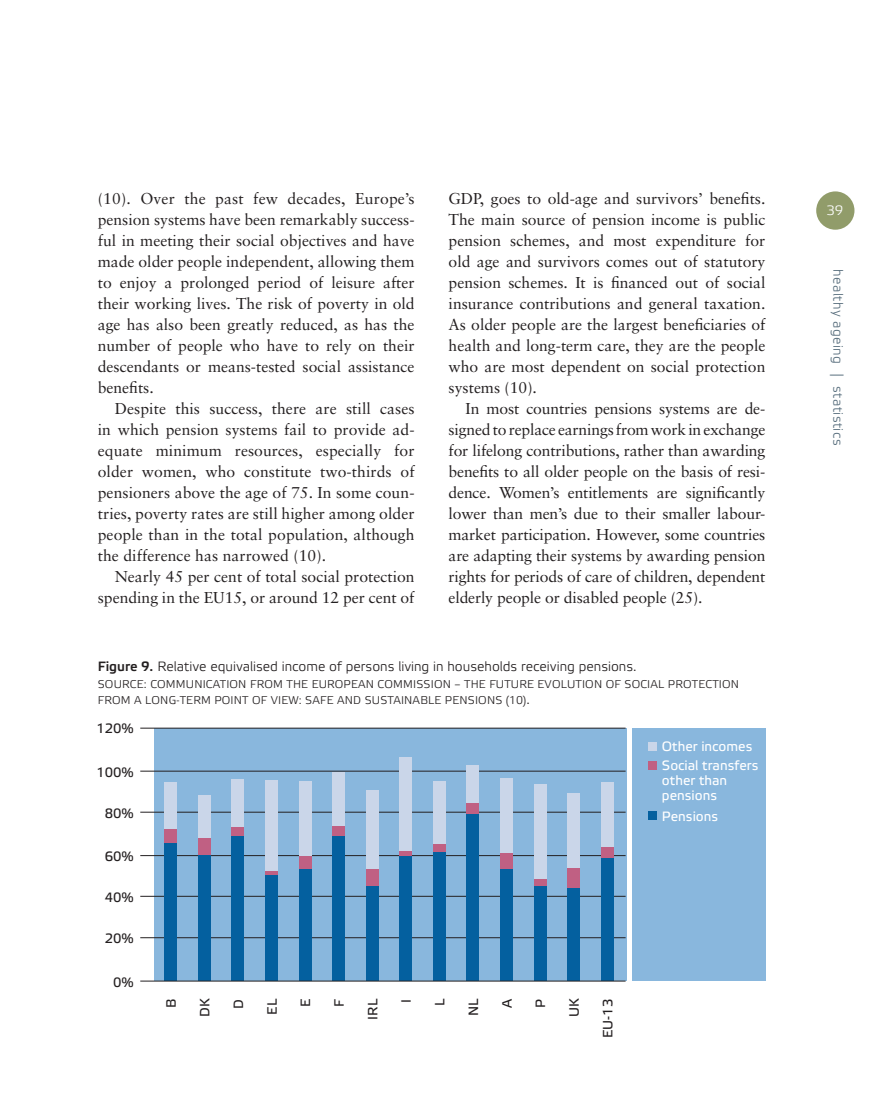
<style>
.page{position:relative;width:893px;height:1106px;background:#fff}
.page>*{position:absolute;margin:0;border:0;box-sizing:border-box;transform-origin:0 0}
.t1{font:15.75px/21px "Sabon LT";color:#231f20;text-align:justify}
.t2{font:13.5px "Etelka Light Pro";color:#231f20}
.t3{font:13.5px/18.9px "Etelka Text Pro";color:#fff}
.t4{font:13.5px "Etelka Text Pro";color:#231f20}
.t5{font:13.5px "Etelka Light Pro";letter-spacing:.03em;color:#586e7d}
.t6{font:13.5px "Etelka Light Pro";color:#fff}
.t7{font:11.25px "Etelka Light Pro";letter-spacing:.015em;color:#231f20}
.s1{font-family:"Etelka Medium Pro"}
.s2{font-size:13.5px}
</style>
<div class="page">
<div style="left:816px;top:191px;width:38px;height:39px;background:#919c6a;border-radius:50%"></div>
<div style="left:632px;top:728px;width:134px;height:252px;background:#89b7dd"></div>
<div style="left:154px;top:728px;width:473px;height:252px;background:#89b7dd"></div>
<hr style="left:140px;top:770px;width:486px;height:1px;background:#231f20">
<hr style="left:140px;top:727px;width:486px;height:1px;background:#231f20">
<hr style="left:140px;top:855px;width:486px;height:1px;background:#231f20">
<hr style="left:140px;top:896px;width:486px;height:1px;background:#231f20">
<hr style="left:140px;top:937px;width:486px;height:1px;background:#231f20">
<div style="left:649px;top:742px;width:8px;height:8px;background:#cad6e9"></div>
<div style="left:649px;top:761px;width:8px;height:8px;background:#c06083"></div>
<div style="left:649px;top:811px;width:8px;height:9px;background:#04609f"></div>
<hr style="left:140px;top:811px;width:486px;height:1px;background:#231f20">
<div style="left:164px;top:842px;width:13px;height:138px;background:#04609f"></div>
<div style="left:164px;top:828px;width:13px;height:14px;background:#c06083"></div>
<div style="left:164px;top:782px;width:13px;height:46px;background:#cad6e9"></div>
<div style="left:198px;top:837px;width:13px;height:18px;background:#c06083"></div>
<div style="left:198px;top:795px;width:13px;height:42px;background:#cad6e9"></div>
<div style="left:232px;top:826px;width:12px;height:10px;background:#c06083"></div>
<div style="left:232px;top:779px;width:12px;height:47px;background:#cad6e9"></div>
<div style="left:299px;top:856px;width:12px;height:13px;background:#c06083"></div>
<div style="left:299px;top:781px;width:12px;height:75px;background:#cad6e9"></div>
<div style="left:332px;top:825px;width:13px;height:11px;background:#c06083"></div>
<div style="left:332px;top:772px;width:13px;height:53px;background:#cad6e9"></div>
<div style="left:433px;top:843px;width:13px;height:9px;background:#c06083"></div>
<div style="left:433px;top:781px;width:13px;height:62px;background:#cad6e9"></div>
<div style="left:467px;top:803px;width:12px;height:11px;background:#c06083"></div>
<div style="left:467px;top:765px;width:12px;height:38px;background:#cad6e9"></div>
<div style="left:534px;top:878px;width:12px;height:8px;background:#c06083"></div>
<div style="left:534px;top:784px;width:12px;height:95px;background:#cad6e9"></div>
<div style="left:567px;top:868px;width:13px;height:20px;background:#c06083"></div>
<div style="left:567px;top:793px;width:13px;height:75px;background:#cad6e9"></div>
<div style="left:500px;top:852px;width:13px;height:16px;background:#c06083"></div>
<div style="left:500px;top:777px;width:13px;height:75px;background:#cad6e9"></div>
<div style="left:601px;top:846px;width:13px;height:12px;background:#c06083"></div>
<div style="left:601px;top:781px;width:13px;height:65px;background:#cad6e9"></div>
<div style="left:366px;top:869px;width:13px;height:17px;background:#c06083"></div>
<div style="left:366px;top:791px;width:13px;height:77px;background:#cad6e9"></div>
<div style="left:399px;top:850px;width:13px;height:6px;background:#c06083"></div>
<div style="left:399px;top:757px;width:13px;height:93px;background:#cad6e9"></div>
<div style="left:265px;top:870px;width:13px;height:5px;background:#c06083"></div>
<div style="left:265px;top:779px;width:13px;height:91px;background:#cad6e9"></div>
<div style="left:198px;top:855px;width:13px;height:125px;background:#04609f"></div>
<div style="left:232px;top:836px;width:12px;height:144px;background:#04609f"></div>
<div style="left:265px;top:875px;width:13px;height:105px;background:#04609f"></div>
<div style="left:299px;top:869px;width:12px;height:111px;background:#04609f"></div>
<div style="left:332px;top:836px;width:13px;height:144px;background:#04609f"></div>
<div style="left:366px;top:886px;width:13px;height:94px;background:#04609f"></div>
<div style="left:399px;top:856px;width:13px;height:124px;background:#04609f"></div>
<div style="left:433px;top:852px;width:13px;height:128px;background:#04609f"></div>
<div style="left:467px;top:814px;width:12px;height:166px;background:#04609f"></div>
<div style="left:500px;top:869px;width:13px;height:111px;background:#04609f"></div>
<div style="left:534px;top:886px;width:12px;height:94px;background:#04609f"></div>
<div style="left:567px;top:888px;width:13px;height:92px;background:#04609f"></div>
<div style="left:601px;top:858px;width:13px;height:122px;background:#04609f"></div>
<hr style="left:140px;top:980px;width:486px;height:1px;background:#231f20">
<p class="t1" style="left:98px;top:187px;width:318px">(10). Over the past few decades, Europe’s pension systems have been remarkably success&shy;ful in meeting their social objectives and have made older people independent, allowing them to enjoy a prolonged period of leisure after their working lives. The risk of poverty in old age has also been greatly reduced, as has the number of people who have to rely on their descendants or means-tested social assistance benefits.</p>
<p class="t1" style="left:98px;top:397px;width:318px;text-indent:17px">Despite this success, there are still cases in which pension systems fail to provide ad&shy;equate minimum resources, especially for older women, who constitute two-thirds of pensioners above the age of 75. In some coun&shy;tries, poverty rates are still higher among older people than in the total population, although the difference has narrowed (10).</p>
<p class="t1" style="left:98px;top:565px;width:318px;text-align:right">Nearly 45 per cent of total social protection spending in the EU15, or around 12 per cent of</p>
<p class="t1" style="left:449px;top:187px;width:318px">GDP, goes to old-age and survivors’ benefits.<br>The main source of pension income is public pension schemes, and most expenditure for old age and survivors comes out of statutory pension schemes. It is financed out of social insurance contributions and general taxation.<br>As older people are the largest beneficiaries of health and long-term care, they are the people who are most dependent on social protection systems (10).</p>
<p class="t1" style="left:449px;top:397px;width:318px;text-indent:17px">In most countries pensions systems are de&shy;signed to replace earnings from work in exchange for lifelong contributions, rather than awarding benefits to all older people on the basis of resi&shy;dence. Women’s entitlements are significantly lower than men’s due to their smaller labour&shy;market participation. However, some countries are adapting their systems by awarding pension rights for periods of care of children, dependent elderly people or disabled people (25).</p>
<p class="t2" style="left:98px;top:659px;width:540px"><span class="s1">Figure 9.</span> RELATIVE EQUIVALISED INCOME OF PERSONS LIVING IN HOUSEHOLDS RECEIVING PENSIONS.</p>
<p class="t7" style="left:98px;top:677px;width:16px">SOURCE</p>
<p class="t7" style="left:144px;top:677px;width:22px">: COMMUNICATION</p>
<p class="t7" style="left:250px;top:677px;width:9px">FROM</p>
<p class="t7" style="left:286px;top:677px;width:9px">THE</p>
<p class="t7" style="left:312px;top:677px;width:16px">EUROPEAN</p>
<p class="t7" style="left:378px;top:677px;width:16px">COMMISSION</p>
<p class="t7" style="left:454px;top:677px;width:50px">– THE FUTURE</p>
<p class="t7" style="left:538px;top:677px;width:16px">EVOLUTION</p>
<p class="t7" style="left:606px;top:677px;width:34px">OF SOCIAL</p>
<p class="t7" style="left:668px;top:677px;width:16px">PROTECTION</p>
<p class="t7" style="left:98px;top:694px;width:9px">FROM</p>
<p class="t7" style="left:134px;top:694px;width:27px">A LONG</p>
<p class="t7" style="left:176px;top:694px;width:19px">-TERM</p>
<p class="t7" style="left:214px;top:694px;width:15px">POINT</p>
<p class="t7" style="left:252px;top:694px;width:34px">OF VIEW</p>
<p class="t7" style="left:299px;top:694px;width:22px">: SAFE</p>
<p class="t7" style="left:337px;top:694px;width:9px">AND</p>
<p class="t7" style="left:365px;top:694px;width:16px">SUSTAINABLE</p>
<p class="t7" style="left:445px;top:694px;width:16px">PENSIONS</p>
<p class="t7" style="left:506px;top:694px;width:25px">(10)<span class="s2">.</span></p>
<p class="t4" style="left:96px;top:721px;width:39px">120%</p>
<p class="t4" style="left:96px;top:764px;width:39px">100%</p>
<p class="t4" style="left:105px;top:805px;width:31px">80%</p>
<p class="t4" style="left:105px;top:849px;width:31px">60%</p>
<p class="t4" style="left:105px;top:890px;width:31px">40%</p>
<p class="t4" style="left:105px;top:931px;width:31px">20%</p>
<p class="t4" style="left:113px;top:974px;width:22px">0%</p>
<p class="t4" style="left:164px;top:1008px;width:11px;rotate:-90deg">B</p>
<p class="t4" style="left:198px;top:1017px;width:20px;rotate:-90deg">DK</p>
<p class="t4" style="left:231px;top:1008px;width:11px;rotate:-90deg">D</p>
<p class="t4" style="left:265px;top:1014px;width:17px;rotate:-90deg">EL</p>
<p class="t4" style="left:298px;top:1007px;width:10px;rotate:-90deg">E</p>
<p class="t4" style="left:332px;top:1006px;width:9px;rotate:-90deg">F</p>
<p class="t4" style="left:365px;top:1019px;width:22px;rotate:-90deg">IRL</p>
<p class="t4" style="left:399px;top:1002px;width:5px;rotate:-90deg">I</p>
<p class="t4" style="left:433px;top:1006px;width:9px;rotate:-90deg">L</p>
<p class="t4" style="left:466px;top:1016px;width:19px;rotate:-90deg">NL</p>
<p class="t4" style="left:500px;top:1008px;width:11px;rotate:-90deg">A</p>
<p class="t4" style="left:533px;top:1007px;width:10px;rotate:-90deg">P</p>
<p class="t4" style="left:567px;top:1017px;width:20px;rotate:-90deg">UK</p>
<p class="t4" style="left:600px;top:1037px;width:41px;rotate:-90deg">EU-13</p>
<p class="t3" style="left:662px;top:738px;width:98px">Other incomes<br>Social transfers</p>
<p class="t3" style="left:662px;top:773px;width:67px;line-height:15px">other than pensions</p>
<p class="t3" style="left:662px;top:807px;width:58px">Pensions</p>
<p class="t6" style="left:826px;top:203px;width:18px">39</p>
<p class="t5" style="left:845px;top:269px;width:177px;rotate:90deg">HEALTHY AGEING | STATISTICS</p>
</div>
